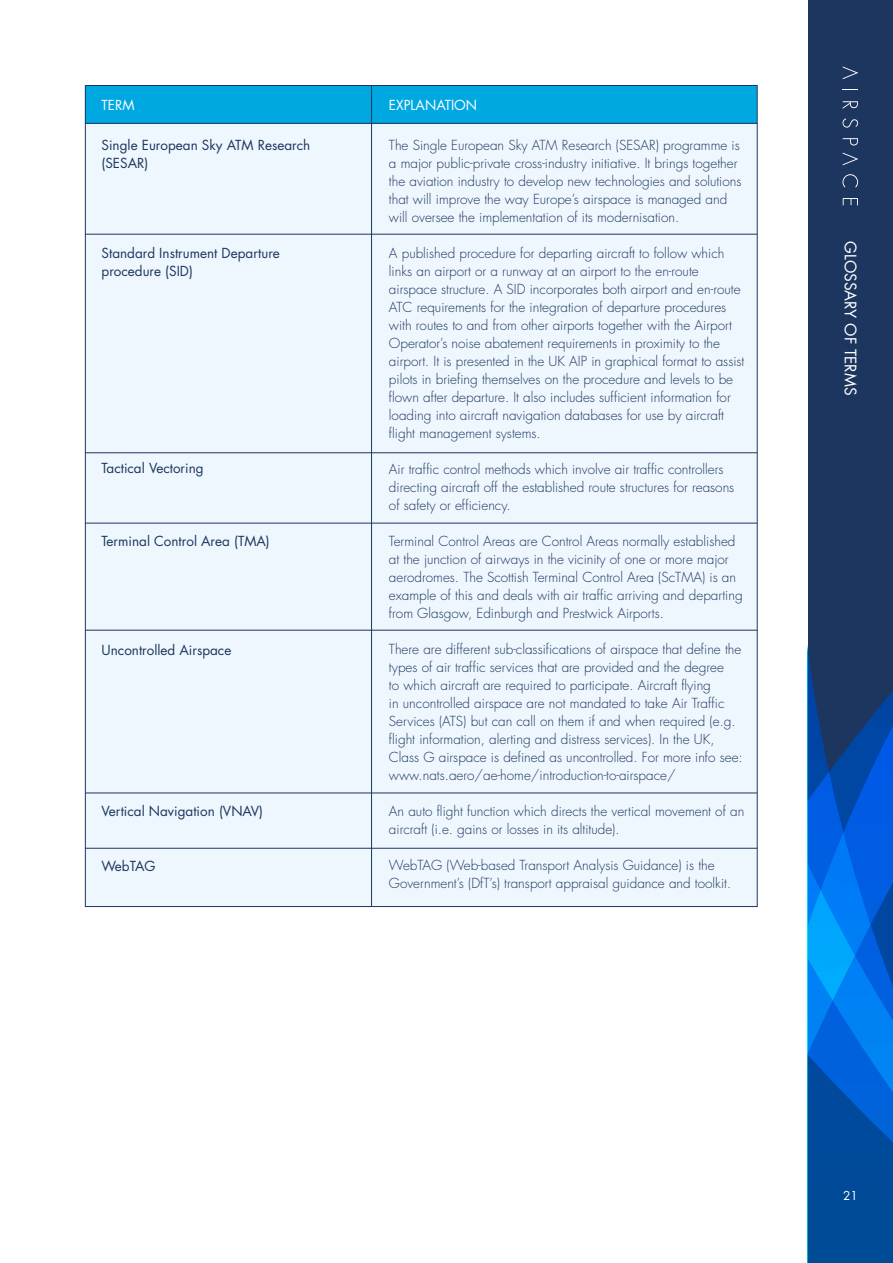
<style>
.page{position:relative;width:893px;height:1263px;background:#fff}
.page>*{position:absolute;margin:0;border:0;box-sizing:border-box;transform-origin:0 0}
.t1{font:15.45px "Futura";color:#fff}
.t2{font:300 13.5px/18px "Futura";color:#1d3660}
.t3{font:13.5px/18px "Futura";color:#1d3660}
.t4{font:13.5px "Futura";color:#fff}
.t5{font:12px "Futura";color:#fff}
</style>
<div class="page">
<div style="left:808px;top:0;width:85px;height:1263px;background:#1d3660"></div>
<svg style="left:808px;top:653px;width:85px;height:610px"></svg>
<svg style="left:843px;top:153px;width:15px;height:12px"></svg>
<svg style="left:843px;top:198px;width:15px;height:7px"></svg>
<svg style="left:842px;top:174px;width:16px;height:13px"></svg>
<svg style="left:843px;top:138px;width:15px;height:8px"></svg>
<svg style="left:842px;top:118px;width:16px;height:10px"></svg>
<svg style="left:843px;top:101px;width:15px;height:8px"></svg>
<svg style="left:843px;top:89px;width:15px;height:1px"></svg>
<svg style="left:843px;top:66px;width:15px;height:13px"></svg>
<div style="left:85px;top:120px;width:672px;height:787px;background:#eef7fd"></div>
<div style="left:85px;top:85px;width:672px;height:38px;background:#00a8e2"></div>
<hr style="left:85px;top:123px;width:672px;height:1px;background:#1d3660">
<hr style="left:85px;top:234px;width:672px;height:1px;background:#1d3660">
<hr style="left:85px;top:452px;width:672px;height:1px;background:#1d3660">
<hr style="left:85px;top:523px;width:672px;height:1px;background:#1d3660">
<hr style="left:85px;top:630px;width:672px;height:1px;background:#1d3660">
<hr style="left:85px;top:793px;width:672px;height:1px;background:#1d3660">
<hr style="left:85px;top:848px;width:672px;height:1px;background:#1d3660">
<hr style="left:371px;top:85px;width:1px;height:822px;background:#1d3660">
<p class="t4" style="left:102px;top:97px;width:34px">TERM</p>
<p class="t4" style="left:389px;top:97px;width:90px">EXPLANATION</p>
<p class="t2" style="left:389px;top:136px;width:354px">The Single European Sky ATM Research (SESAR) programme is a major public-private cross-industry initiative. It brings together the aviation industry to develop new technologies and solutions that will improve the way Europe’s airspace is managed and will oversee the implementation of its modernisation.</p>
<p class="t2" style="left:389px;top:244px;width:357px">A published procedure for departing aircraft to follow which links an airport or a runway at an airport to the en-route airspace structure. A SID incorporates both airport and en-route ATC requirements for the integration of departure procedures with routes to and from other airports together with the Airport Operator’s noise abatement requirements in proximity to the airport. It is presented in the UK AIP in graphical format to assist pilots in briefing themselves on the procedure and levels to be flown after departure. It also includes sufficient information for loading into aircraft navigation databases for use by aircraft flight management systems.</p>
<p class="t2" style="left:389px;top:460px;width:347px">Air traffic control methods which involve air traffic controllers directing aircraft off the established route structures for reasons of safety or efficiency.</p>
<p class="t2" style="left:389px;top:532px;width:355px">Terminal Control Areas are Control Areas normally established at the junction of airways in the vicinity of one or more major aerodromes. The Scottish Terminal Control Area (ScTMA) is an example of this and deals with air traffic arriving and departing from Glasgow, Edinburgh and Prestwick Airports.</p>
<p class="t2" style="left:389px;top:640px;width:355px">There are different sub-classifications of airspace that define the types of air traffic services that are provided and the degree<br>to which aircraft are required to participate. Aircraft flying<br>in uncontrolled airspace are not mandated to take Air Traffic Services (ATS) but can call on them if and when required (e.g. flight information, alerting and distress services). In the UK, Class G airspace is defined as uncontrolled. For more info see: www.nats.aero/ae-home/introduction-to-airspace/</p>
<p class="t2" style="left:389px;top:802px;width:357px">An auto flight function which directs the vertical movement of an aircraft (i.e. gains or losses in its altitude).</p>
<p class="t2" style="left:389px;top:856px;width:344px">WebTAG (Web-based Transport Analysis Guidance) is the<br>Government’s (DfT’s) transport appraisal guidance and toolkit.</p>
<p class="t3" style="left:102px;top:136px;width:210px">Single European Sky ATM Research (SESAR)</p>
<p class="t3" style="left:102px;top:244px;width:180px">Standard Instrument Departure procedure (SID)</p>
<p class="t3" style="left:102px;top:459px;width:104px">Tactical Vectoring</p>
<p class="t3" style="left:102px;top:533px;width:170px">Terminal Control Area (TMA)</p>
<p class="t3" style="left:102px;top:641px;width:131px">Uncontrolled Airspace</p>
<p class="t3" style="left:102px;top:802px;width:163px">Vertical Navigation (VNAV)</p>
<p class="t3" style="left:102px;top:857px;width:55px">WebTAG</p>
<p class="t1" style="left:860px;top:241px;width:156px;rotate:90deg">GLOSSARY OF TERMS</p>
<p class="t5" style="left:843px;top:1188px;width:16px">21</p>
</div>
